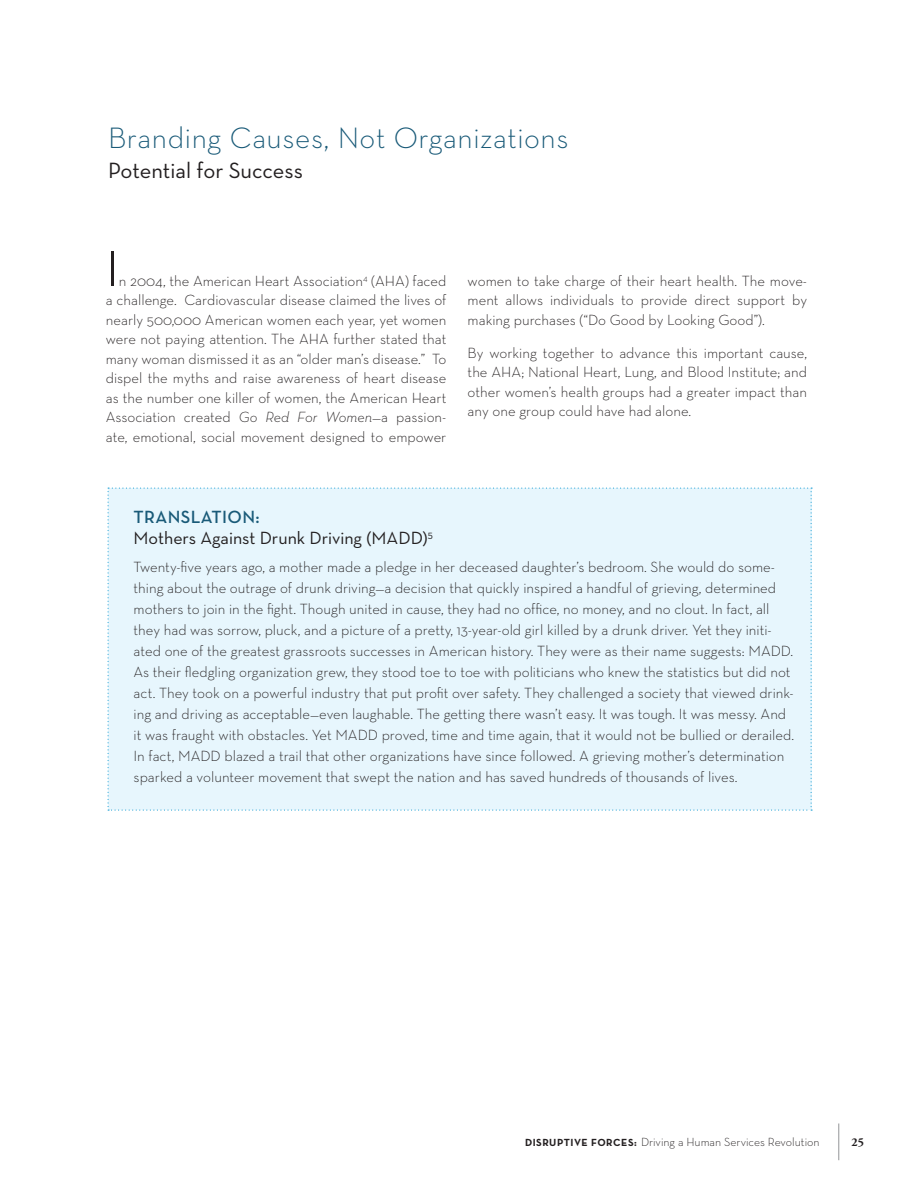
<style>
.page{position:relative;width:918px;height:1188px;background:#fff}
.page>*{position:absolute;margin:0;border:0;box-sizing:border-box;transform-origin:0 0}
.t1{font:300 51px "Neutra Text";color:#231f20}
.t2{font:300 30px "Neutra Text";letter-spacing:.02em;color:#195a78}
.t3{font:22.5px "Neutra Text";letter-spacing:-.005em;color:#231f20}
.t4{font:18px "Neutra Text";color:#231f20}
.t5{font:600 18px "Neutra Text";letter-spacing:.02em;color:#195a78}
.t6{font:300 15px/19.5px "Neutra Text";color:#231f20;text-align:justify}
.t7{font:300 12px "Neutra Text";color:#231f20}
.t8{font:700 12px "Adobe Garamond Pro";color:#231f20}
.s1{font-style:italic}
.s2{font-weight:700;font-size:10.5px}
</style>
<div class="page">
<hr style="left:838px;top:1124px;width:1px;height:36px;background:#939598">
<div style="left:108px;top:488px;width:704px;height:323px;background:#e7f6fd"></div>
<p class="t2" style="left:108px;top:120px;width:462px">Branding Causes, Not Organizations</p>
<p class="t3" style="left:108px;top:157px;width:197px">Potential for Success</p>
<p class="t1" style="left:106px;top:237px;width:15px">I</p>
<p class="t6" style="left:106px;top:270px;width:342px;text-indent:13px">n 2004, the American Heart Association<sup>4</sup> (AHA) faced a challenge. Cardiovascular disease claimed the lives of nearly 500,000 American women each year, yet women were not paying attention. The AHA further stated that many woman dismissed it as an “older man’s disease.” To dispel the myths and raise awareness of heart disease as the number one killer of women, the American Heart Association created <span class="s1">Go Red For Women</span>—a passion&shy;ate, emotional, social movement designed to empower</p>
<p class="t6" style="left:468px;top:271px;width:341px">women to take charge of their heart health. The move&shy;ment allows individuals to provide direct support by making purchases (“Do Good by Looking Good”).</p>
<p class="t6" style="left:468px;top:343px;width:341px">By working together to advance this important cause, the AHA; National Heart, Lung, and Blood Institute; and other women’s health groups had a greater impact than any one group could have had alone.</p>
<p class="t5" style="left:134px;top:506px;width:128px">TRANSLATION:</p>
<p class="t4" style="left:134px;top:527px;width:301px">Mothers Against Drunk Driving (MADD)<sup>5</sup></p>
<p class="t6" style="left:134px;top:556px;width:662px;line-height:21px;text-align:left">Twenty-five years ago, a mother made a pledge in her deceased daughter’s bedroom. She would do some&shy;thing about the outrage of drunk driving—a decision that quickly inspired a handful of grieving, determined mothers to join in the fight. Though united in cause, they had no office, no money, and no clout. In fact, all they had was sorrow, pluck, and a picture of a pretty, 13-year-old girl killed by a drunk driver. Yet they initi&shy;ated one of the greatest grassroots successes in American history. They were as their name suggests: MADD.<br>As their fledgling organization grew, they stood toe to toe with politicians who knew the statistics but did not act. They took on a powerful industry that put profit over safety. They challenged a society that viewed drink&shy;ing and driving as acceptable—even laughable. The getting there wasn’t easy. It was tough. It was messy. And it was fraught with obstacles. Yet MADD proved, time and time again, that it would not be bullied or derailed.<br>In fact, MADD blazed a trail that other organizations have since followed. A grieving mother’s determination sparked a volunteer movement that swept the nation and has saved hundreds of thousands of lives.</p>
<p class="t7" style="left:525px;top:1134px;width:296px"><span class="s2">DISRUPTIVE FORCES:</span> Driving a Human Services Revolution</p>
<p class="t8" style="left:852px;top:1135px;width:14px">25</p>
</div>
